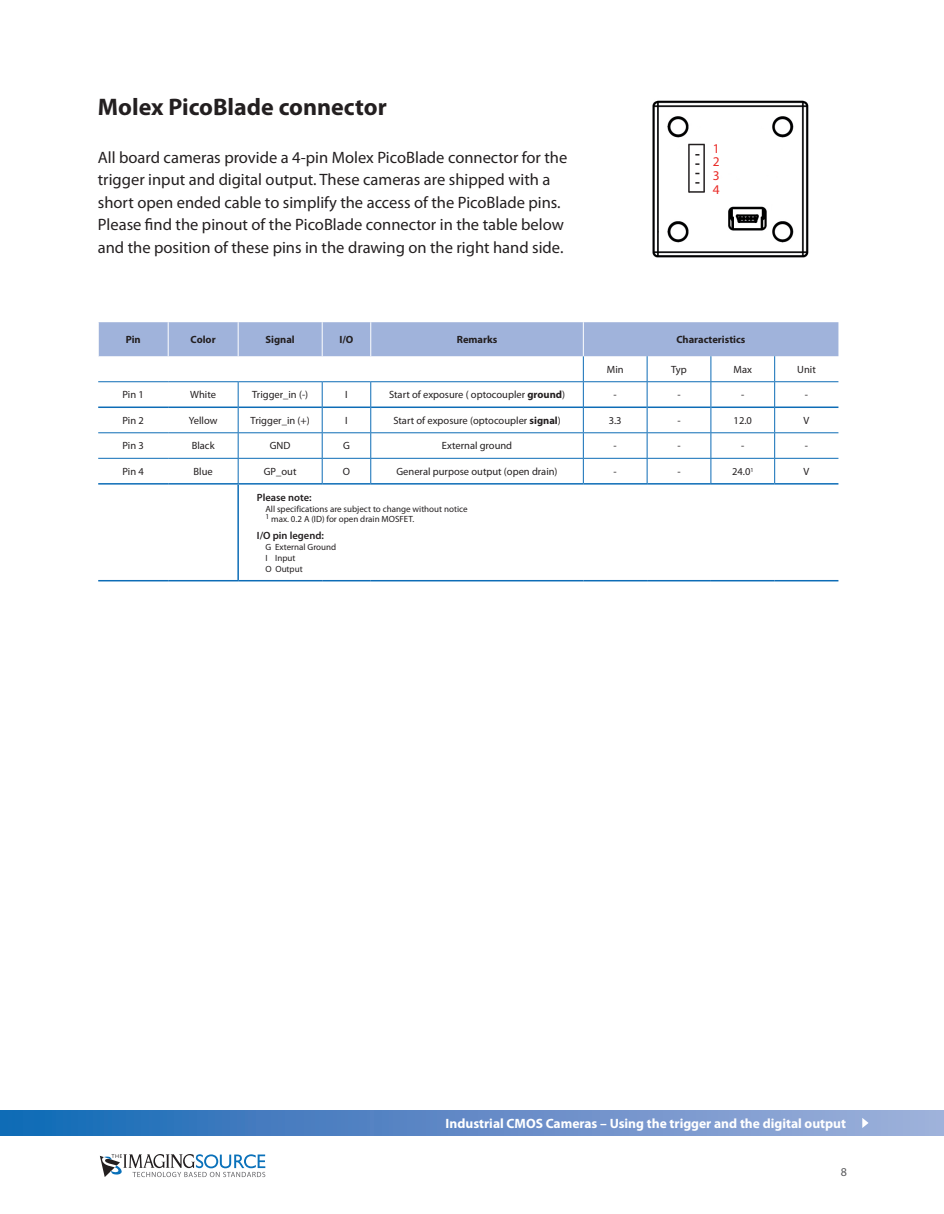
<style>
.page{position:relative;width:944px;height:1214px;background:#fff}
.page>*{position:absolute;margin:0;border:0;box-sizing:border-box;transform-origin:0 0}
.Content___Header_02{font:700 24px "Myriad Pro";color:#231f20}
.Content___Flow{font:16.5px/22.5px "Myriad Pro";color:#231f20}
.t1{font:700 13.5px "Myriad Pro";color:#fff}
.t2{font:13.35px/13.8px "Myriad Pro";color:#e92a26;text-align:justify}
.t3{font:12px "Myriad Pro";color:#57585a}
.Tables___Table{font:10.5px "Myriad Pro";color:#231f20}
.Tables___Header{font:700 10.5px "Myriad Pro";color:#231f20}
.Tables___Footer_Head{font:600 10.5px "Myriad Pro";color:#231f20}
.Tables___Footer_Flow{font:9px "Myriad Pro";color:#231f20}
.s1{font-weight:700}
</style>
<div class="page">
<div style="left:0;top:1110px;width:943px;height:26px;background:linear-gradient(to right,#1668b5,#a5afda)"></div>
<svg style="left:862px;top:1117px;width:6px;height:11px"></svg>
<svg style="left:100px;top:1154px;width:165px;height:23px"></svg>
<hr style="left:98px;top:580px;width:70px;height:1px;background:#0d6cb6">
<hr style="left:168px;top:580px;width:70px;height:1px;background:#0d6cb6">
<hr style="left:238px;top:580px;width:84px;height:1px;background:#0d6cb6">
<hr style="left:322px;top:580px;width:49px;height:1px;background:#0d6cb6">
<hr style="left:371px;top:580px;width:212px;height:1px;background:#0d6cb6">
<hr style="left:583px;top:580px;width:64px;height:1px;background:#0d6cb6">
<hr style="left:647px;top:580px;width:64px;height:1px;background:#0d6cb6">
<hr style="left:711px;top:580px;width:63px;height:1px;background:#0d6cb6">
<hr style="left:774px;top:580px;width:64px;height:1px;background:#0d6cb6">
<hr style="left:237px;top:484px;width:2px;height:96px;background:#0d6cb6">
<hr style="left:98px;top:483px;width:70px;height:1px;background:#0d6cb6">
<hr style="left:168px;top:483px;width:70px;height:1px;background:#0d6cb6">
<hr style="left:238px;top:483px;width:84px;height:1px;background:#0d6cb6">
<hr style="left:322px;top:483px;width:49px;height:1px;background:#0d6cb6">
<hr style="left:371px;top:483px;width:212px;height:1px;background:#0d6cb6">
<hr style="left:583px;top:483px;width:64px;height:1px;background:#0d6cb6">
<hr style="left:647px;top:483px;width:64px;height:1px;background:#0d6cb6">
<hr style="left:711px;top:483px;width:63px;height:1px;background:#0d6cb6">
<hr style="left:774px;top:483px;width:64px;height:1px;background:#0d6cb6">
<svg style="left:98px;top:322px;width:740px;height:161px"></svg>
<hr style="left:238px;top:322px;width:1px;height:34px;background:#fff">
<hr style="left:322px;top:322px;width:1px;height:34px;background:#fff">
<hr style="left:370px;top:322px;width:1px;height:34px;background:#fff">
<hr style="left:583px;top:322px;width:1px;height:34px;background:#fff">
<img style="left:652px;top:100px;width:157px;height:158px">
<hr style="left:703px;top:144px;width:2px;height:48px;background:#231f20">
<svg style="left:689px;top:144px;width:14px;height:1px"></svg>
<svg style="left:689px;top:191px;width:15px;height:2px"></svg>
<hr style="left:688px;top:144px;width:1px;height:48px;background:#231f20">
<p class="Content___Header_02" style="left:98px;top:91px;width:290px">Molex PicoBlade connector</p>
<p class="Content___Flow" style="left:98px;top:146px;width:471px">All board cameras provide a 4-pin Molex PicoBlade connector for the trigger input and digital output. These cameras are shipped with a short open ended cable to simplify the access of the PicoBlade pins.<br>Please find the pinout of the PicoBlade connector in the table below and the position of these pins in the drawing on the right hand side.</p>
<p class="t2" style="left:712px;top:141px;width:8px">1<br>2<br>3<br>4</p>
<p class="Tables___Header" style="left:126px;top:333px;width:17px">Pin</p>
<p class="Tables___Header" style="left:191px;top:333px;width:27px">Color</p>
<p class="Tables___Header" style="left:265px;top:333px;width:31px">Signal</p>
<p class="Tables___Header" style="left:339px;top:333px;width:15px">I/O</p>
<p class="Tables___Header" style="left:457px;top:333px;width:42px">Remarks</p>
<p class="Tables___Header" style="left:676px;top:333px;width:71px">Characteristics</p>
<p class="Tables___Table" style="left:606px;top:363px;width:18px">Min</p>
<p class="Tables___Table" style="left:671px;top:363px;width:17px">Typ</p>
<p class="Tables___Table" style="left:733px;top:363px;width:20px">Max</p>
<p class="Tables___Table" style="left:797px;top:363px;width:20px">Unit</p>
<p class="Tables___Table" style="left:122px;top:388px;width:23px">Pin 1</p>
<p class="Tables___Table" style="left:190px;top:388px;width:27px">White</p>
<p class="Tables___Table" style="left:252px;top:388px;width:58px">Trigger_in (-)</p>
<p class="Tables___Table" style="left:345px;top:388px;width:4px">I</p>
<p class="Tables___Table" style="left:389px;top:388px;width:178px">Start of exposure ( optocoupler <span class="s1">ground</span>)</p>
<p class="Tables___Table" style="left:613px;top:388px;width:5px">-</p>
<p class="Tables___Table" style="left:677px;top:388px;width:5px">-</p>
<p class="Tables___Table" style="left:741px;top:388px;width:5px">-</p>
<p class="Tables___Table" style="left:805px;top:388px;width:5px">-</p>
<p class="Tables___Table" style="left:122px;top:414px;width:23px">Pin 2</p>
<p class="Tables___Table" style="left:189px;top:414px;width:30px">Yellow</p>
<p class="Tables___Table" style="left:250px;top:414px;width:61px">Trigger_in (+)</p>
<p class="Tables___Table" style="left:345px;top:414px;width:4px">I</p>
<p class="Tables___Table" style="left:393px;top:414px;width:169px">Start of exposure (optocoupler <span class="s1">signal</span>)</p>
<p class="Tables___Table" style="left:608px;top:414px;width:14px">3.3</p>
<p class="Tables___Table" style="left:677px;top:414px;width:5px">-</p>
<p class="Tables___Table" style="left:733px;top:414px;width:20px">12.0</p>
<p class="Tables___Table" style="left:803px;top:414px;width:7px">V</p>
<p class="Tables___Table" style="left:122px;top:439px;width:23px">Pin 3</p>
<p class="Tables___Table" style="left:192px;top:439px;width:24px">Black</p>
<p class="Tables___Table" style="left:270px;top:439px;width:22px">GND</p>
<p class="Tables___Table" style="left:343px;top:439px;width:8px">G</p>
<p class="Tables___Table" style="left:442px;top:439px;width:72px">External ground</p>
<p class="Tables___Table" style="left:613px;top:439px;width:5px">-</p>
<p class="Tables___Table" style="left:677px;top:439px;width:5px">-</p>
<p class="Tables___Table" style="left:741px;top:439px;width:5px">-</p>
<p class="Tables___Table" style="left:805px;top:439px;width:5px">-</p>
<p class="Tables___Table" style="left:122px;top:465px;width:23px">Pin 4</p>
<p class="Tables___Table" style="left:193px;top:465px;width:21px">Blue</p>
<p class="Tables___Table" style="left:264px;top:465px;width:34px">GP_out</p>
<p class="Tables___Table" style="left:343px;top:465px;width:9px">O</p>
<p class="Tables___Table" style="left:396px;top:465px;width:163px">General purpose output (open drain)</p>
<p class="Tables___Table" style="left:613px;top:465px;width:5px">-</p>
<p class="Tables___Table" style="left:677px;top:465px;width:5px">-</p>
<p class="Tables___Table" style="left:732px;top:465px;width:23px">24.0<sup>1</sup></p>
<p class="Tables___Table" style="left:803px;top:465px;width:7px">V</p>
<p class="Tables___Footer_Head" style="left:257px;top:490px;width:56px">Please note:</p>
<p class="Tables___Footer_Flow" style="left:265px;top:503px;width:204px">All specifications are subject to change without notice</p>
<p class="Tables___Footer_Flow" style="left:265px;top:514px;width:150px"><sup>1</sup> max. 0.2 A (ID) for open drain MOSFET.</p>
<p class="Tables___Footer_Head" style="left:257px;top:529px;width:69px">I/O pin legend:</p>
<p class="Tables___Footer_Flow" style="left:265px;top:541px;width:72px">G External Ground</p>
<p class="Tables___Footer_Flow" style="left:265px;top:552px;width:32px">I Input</p>
<p class="Tables___Footer_Flow" style="left:265px;top:563px;width:39px">O Output</p>
<p class="t1" style="left:445px;top:1114px;width:402px">Industrial CMOS Cameras – Using the trigger and the digital output</p>
<p class="t3" style="left:840px;top:1164px;width:8px">8</p>
</div>
